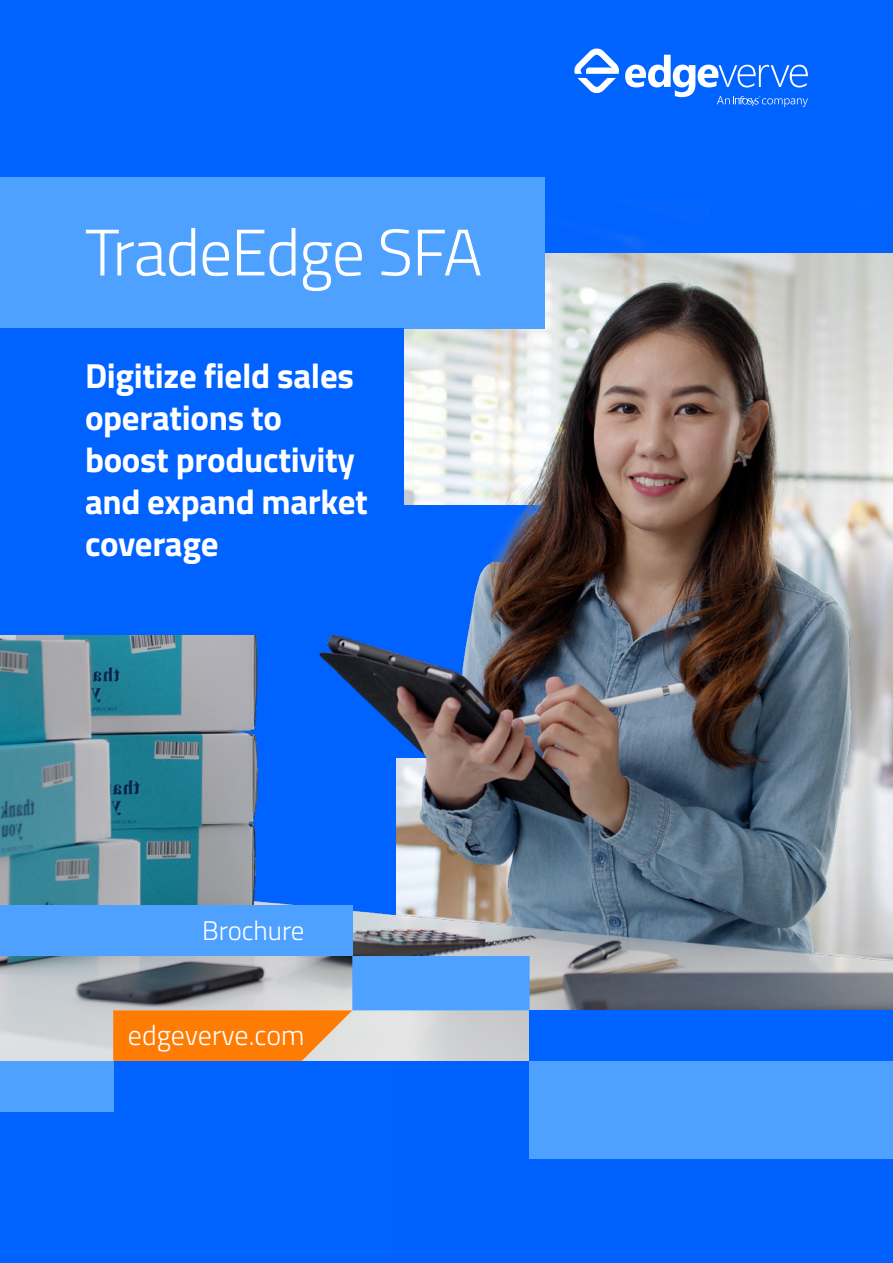
<style>
.page{position:relative;width:893px;height:1263px;background:#0061ff}
.page>*{position:absolute;margin:0;border:0;box-sizing:border-box;transform-origin:0 0}
.t1{font:300 65.85px "Titillium Web";letter-spacing:-.015em;color:#fff}
.t2{font:700 34.95px/41.8px "Titillium Web";letter-spacing:-.01em;color:#fff}
.t3{font:300 28.05px "Titillium Web";color:#fff}
.t4{font:300 27px "Titillium Web";color:#fff}
</style>
<div class="page">
<img style="left:0;top:235px;width:893px;height:826px">
<svg style="left:574px;top:48px;width:234px;height:59px"></svg>
<div style="left:0;top:177px;width:545px;height:151px;background:#4fa1ff"></div>
<div style="left:530px;top:1010px;width:363px;height:152px;background:#0062ff"></div>
<div style="left:352px;top:956px;width:178px;height:54px;background:#4fa1ff"></div>
<div style="left:0;top:905px;width:352px;height:51px;background:#4fa1ff"></div>
<div style="left:0;top:1061px;width:113px;height:50px;background:#4fa1ff"></div>
<div style="left:530px;top:1061px;width:363px;height:97px;background:#4fa1ff"></div>
<svg style="left:113px;top:1010px;width:239px;height:51px;background:#fb871c"></svg>
<div style="left:0;top:328px;width:404px;height:306px;background:#0062ff"></div>
<h1 class="t1" style="left:85px;top:205px;width:399px">TradeEdge SFA</h1>
<p class="t2" style="left:85px;top:353px;width:284px">Digitize field sales operations to boost productivity and expand market coverage</p>
<p class="t4" style="left:202px;top:911px;width:104px">Brochure</p>
<p class="t3" style="left:128px;top:1015px;width:178px">edgeverve.com</p>
</div>
